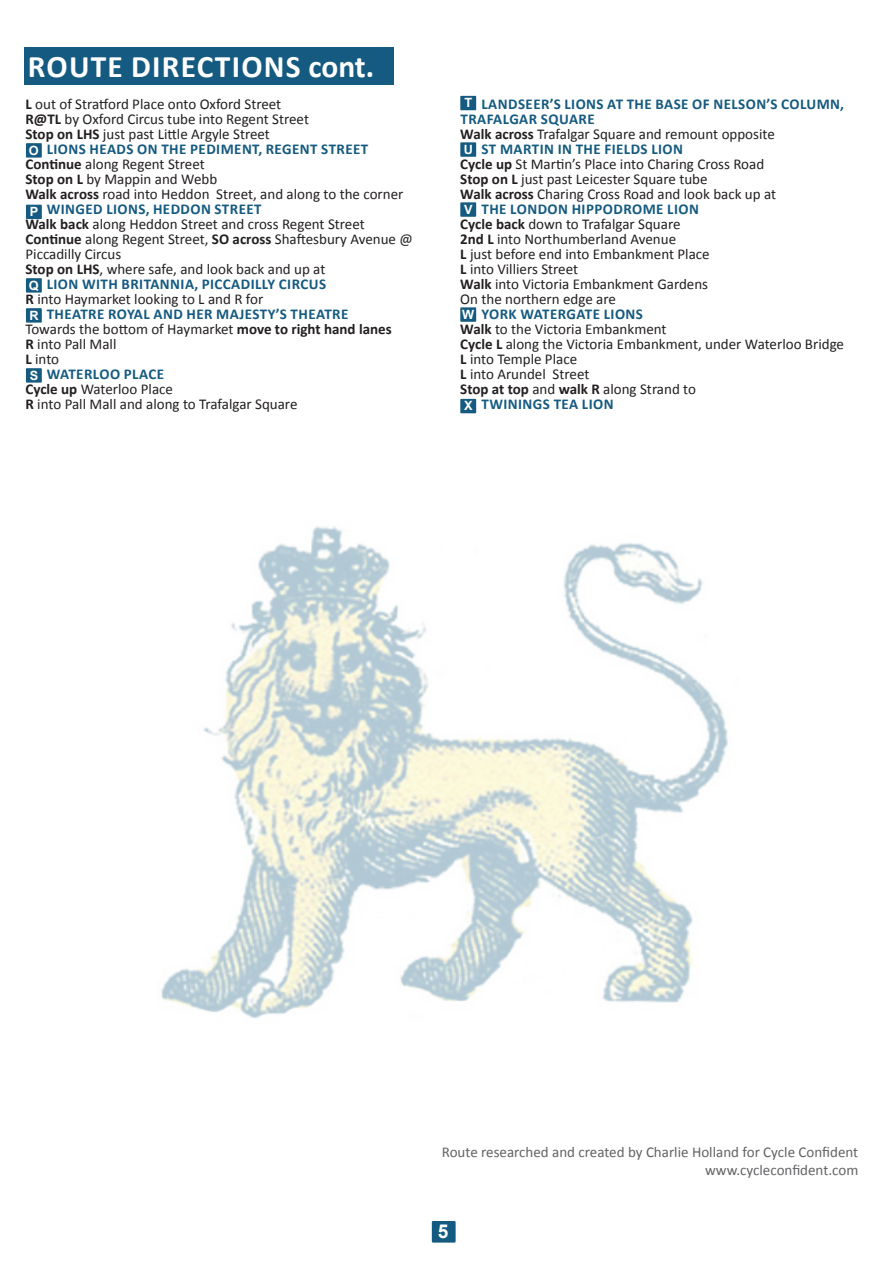
<style>
.page{position:relative;width:893px;height:1263px;background:#fff}
.page>*{position:absolute;margin:0;border:0;box-sizing:border-box;transform-origin:0 0}
.t1{font:700 31.5px "Calibri";letter-spacing:.04em;color:#fff}
.t2{font:700 19.2px "Arial";color:#fff}
.t3{font:15px/15px "Calibri";color:#231f20}
.t4{font:700 15px "Calibri";letter-spacing:.03em;color:#155a80}
.t5{font:15px/18px "Calibri";color:#636366;text-align:right}
.t6{font:700 12.75px "Arial";color:#fff}
.s1{font-weight:700}
.s2{font-weight:700;color:#155a80}
</style>
<div class="page">
<svg style="left:161px;top:526px;width:567px;height:492px"></svg>
<div style="left:432px;top:1221px;width:24px;height:21px;background:#155a80"></div>
<div style="left:24px;top:47px;width:370px;height:37px;background:#155a80"></div>
<div style="left:26px;top:143px;width:16px;height:15px;background:#155a80"></div>
<div style="left:26px;top:205px;width:16px;height:14px;background:#155a80"></div>
<div style="left:26px;top:278px;width:16px;height:15px;background:#155a80"></div>
<div style="left:26px;top:308px;width:16px;height:15px;background:#155a80"></div>
<div style="left:26px;top:368px;width:16px;height:15px;background:#155a80"></div>
<div style="left:460px;top:96px;width:16px;height:14px;background:#155a80"></div>
<div style="left:460px;top:142px;width:16px;height:15px;background:#155a80"></div>
<div style="left:460px;top:202px;width:16px;height:15px;background:#155a80"></div>
<div style="left:460px;top:307px;width:16px;height:15px;background:#155a80"></div>
<div style="left:460px;top:399px;width:16px;height:14px;background:#155a80"></div>
<h1 class="t1" style="left:28px;top:47px;width:348px">ROUTE DIRECTIONS CONT.</h1>
<p class="t3" style="left:26px;top:96px;width:285px"><span class="s1">L</span> out of Stratford Place onto Oxford Street<br><span class="s1">R@TL</span> by Oxford Circus tube into Regent Street<br><span class="s1">STOP ON LHS</span> just past Little Argyle Street</p>
<p class="t4" style="left:47px;top:140px;width:323px">LIONS HEADS ON THE PEDIMENT, REGENT STREET</p>
<p class="t3" style="left:25px;top:156px;width:181px"><span class="s1">CONTINUE</span> along Regent Street</p>
<p class="t3" style="left:25px;top:171px;width:193px"><span class="s1">STOP ON L</span> by Mappin and Webb</p>
<p class="t3" style="left:25px;top:186px;width:379px"><span class="s1">WALK ACROSS</span> road into Heddon Street, and along to the corner</p>
<p class="t4" style="left:47px;top:200px;width:216px">WINGED LIONS, HEDDON STREET</p>
<p class="t3" style="left:25px;top:216px;width:341px"><span class="s1">WALK BACK</span> along Heddon Street and cross Regent Street</p>
<p class="t3" style="left:25px;top:231px;width:389px"><span class="s1">CONTINUE</span> along Regent Street, <span class="s1">SO ACROSS</span> Shaftesbury Avenue @</p>
<p class="t3" style="left:25px;top:246px;width:97px">Piccadilly Circus</p>
<p class="t3" style="left:25px;top:261px;width:301px"><span class="s1">STOP ON LHS</span>, where safe, and look back and up at</p>
<p class="t4" style="left:47px;top:275px;width:281px">LION WITH BRITANNIA, PICCADILLY CIRCUS</p>
<p class="t3" style="left:25px;top:291px;width:239px"><span class="s1">R</span> into Haymarket looking to L and R for</p>
<p class="t4" style="left:25px;top:305px;width:324px">THEATRE ROYAL AND HER MAJESTY’S THEATRE</p>
<p class="t3" style="left:25px;top:321px;width:368px">Towards the bottom of Haymarket <span class="s1">MOVE TO RIGHT HAND LANES</span></p>
<p class="t3" style="left:25px;top:336px;width:92px"><span class="s1">R</span> into Pall Mall</p>
<p class="t3" style="left:25px;top:351px;width:35px"><span class="s1">L</span> into</p>
<p class="t4" style="left:47px;top:365px;width:119px">WATERLOO PLACE</p>
<p class="t3" style="left:25px;top:381px;width:149px"><span class="s1">CYCLE UP</span> Waterloo Place</p>
<p class="t3" style="left:25px;top:396px;width:273px"><span class="s1">R</span> into Pall Mall and along to Trafalgar Square</p>
<p class="t6" style="left:29px;top:142px;width:11px">O</p>
<p class="t6" style="left:30px;top:203px;width:10px">P</p>
<p class="t6" style="left:29px;top:277px;width:11px">Q</p>
<p class="t6" style="left:29px;top:307px;width:10px">R</p>
<p class="t6" style="left:30px;top:367px;width:9px">S</p>
<p class="t6" style="left:464px;top:94px;width:9px">T</p>
<p class="t6" style="left:464px;top:141px;width:11px">U</p>
<p class="t3" style="left:460px;top:96px;width:385px;text-indent:21px"><span class="s2">LANDSEER’S LIONS AT THE BASE OF NELSON’S COLUMN, TRAFALGAR SQUARE<br></span><span class="s1">WALK ACROSS</span> Trafalgar Square and remount opposite<br><span class="s2">ST MARTIN IN THE FIELDS LION<br></span><span class="s1">CYCLE UP</span> St Martin’s Place into Charing Cross Road<br><span class="s1">STOP ON L</span> just past Leicester Square tube<br><span class="s1">WALK ACROSS</span> Charing Cross Road and look back up at<br><span class="s2">THE LONDON HIPPODROME LION<br></span><span class="s1">CYCLE BACK</span> down to Trafalgar Square<br><span class="s1">2ND L</span> into Northumberland Avenue<br><span class="s1">L</span> just before end into Embankment Place<br><span class="s1">L</span> into Villiers Street<br><span class="s1">WALK</span> into Victoria Embankment Gardens<br>On the northern edge are</p>
<p class="t3" style="left:460px;top:306px;width:385px"><span class="s2">YORK WATERGATE LIONS<br></span><span class="s1">WALK</span> to the Victoria Embankment<br><span class="s1">CYCLE L</span> along the Victoria Embankment, under Waterloo Bridge<br><span class="s1">L</span> into Temple Place<br><span class="s1">L</span> into Arundel Street<br><span class="s1">STOP AT TOP</span> and <span class="s1">WALK R</span> along Strand to<br><span class="s2">TW</span></p>
<p class="t6" style="left:464px;top:201px;width:10px">V</p>
<p class="t6" style="left:462px;top:306px;width:14px">W</p>
<p class="t4" style="left:503px;top:395px;width:112px">ININGS TEA LION</p>
<p class="t6" style="left:464px;top:397px;width:10px">X</p>
<p class="t5" style="left:442px;top:1142px;width:418px">Route researched and created by Charlie Holland for Cycle Confident www.cycleconfident.com</p>
<p class="t2" style="left:438px;top:1219px;width:12px">5</p>
</div>
